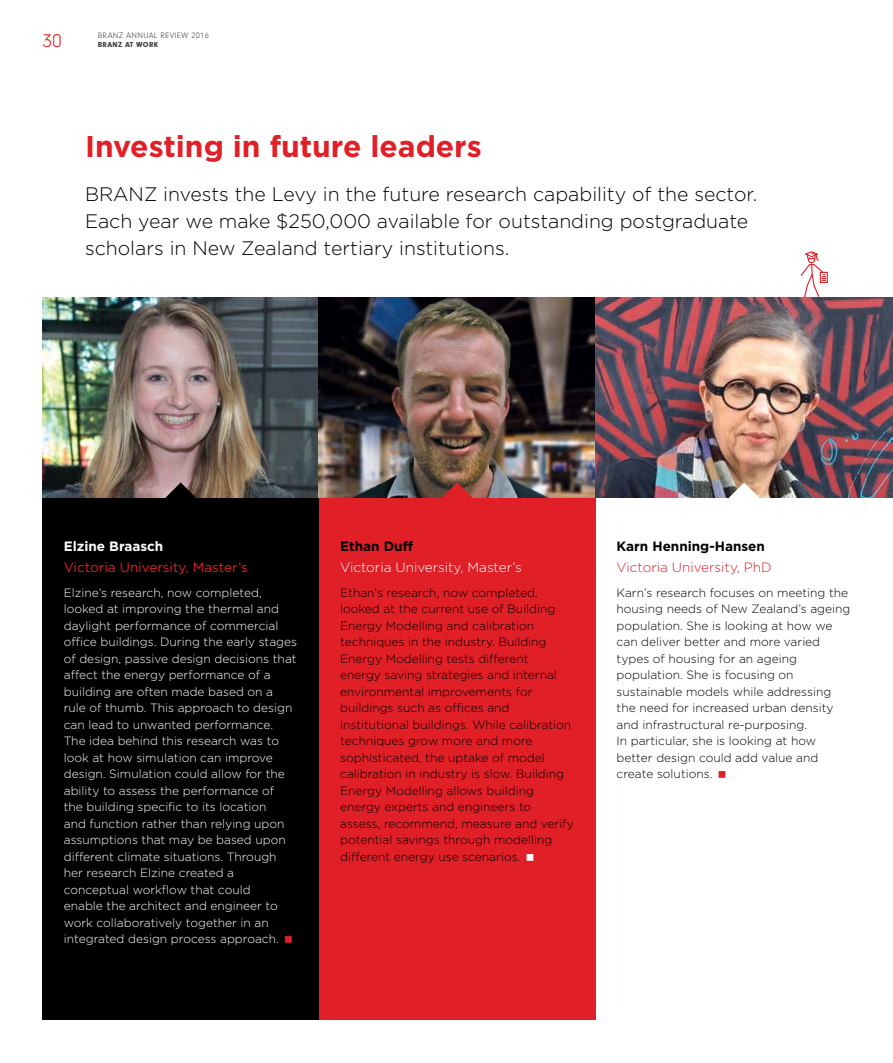
<style>
.page{position:relative;width:893px;height:1063px;background:#fff}
.page>*{position:absolute;margin:0;border:0;box-sizing:border-box;transform-origin:0 0}
.t1{font:700 30px "Gotham";color:#e11f27}
.t2{font:300 19.5px/27px "Gotham";color:#000}
.t3{font:300 19.5px "Neuzeit Gro";color:#e11f27}
.t4{font:13.5px "Gotham";color:#e11f27}
.t5{font:700 13.5px "Gotham";color:#000}
.t6{font:300 13.5px "Gotham";color:#fff}
.t7{font:300 13.5px "Gotham";color:#e11f27}
.t8{font:700 13.5px "Gotham";color:#fff}
.t9{font:300 12px/16.5px "Gotham";color:#000}
.t10{font:300 12px/16.5px "Gotham";color:#fff}
.t11{font:300 8.25px "Neuzeit Gro";letter-spacing:.04em;color:#414042}
.t12{font:900 7.5px "Neuzeit Gro";letter-spacing:.04em;color:#414042}
</style>
<div class="page">
<hr style="left:892px;top:308px;width:1px;height:712px;background:#000">
<div style="left:43px;top:497px;width:276px;height:523px;background:#000"></div>
<div style="left:319px;top:497px;width:276px;height:523px;background:#e11f27"></div>
<img style="left:43px;top:298px;width:850px;height:199px">
<img style="left:319px;top:298px;width:276px;height:199px">
<svg style="left:442px;top:482px;width:30px;height:16px"></svg>
<svg style="left:729px;top:482px;width:30px;height:16px"></svg>
<svg style="left:166px;top:482px;width:30px;height:16px"></svg>
<div style="left:820px;top:272px;width:8px;height:11px;border:1px solid #e11f27"></div>
<svg style="left:801px;top:251px;width:25px;height:47px"></svg>
<p class="t11" style="left:98px;top:31px;width:113px">BRANZ ANNUAL REVIEW 2016</p>
<h2 class="t3" style="left:43px;top:30px;width:21px">30</h2>
<p class="t12" style="left:98px;top:40px;width:62px">BRANZ AT WORK</p>
<h1 class="t1" style="left:85px;top:127px;width:398px">Investing in future leaders</h1>
<h2 class="t2" style="left:85px;top:180px;width:674px">BRANZ invests the Levy in the future research capability of the sector.<br>Each year we make $250,000 available for outstanding postgraduate scholars in New Zealand tertiary institutions.</h2>
<p class="t8" style="left:64px;top:537px;width:101px">Elzine Braasch</p>
<p class="t4" style="left:64px;top:558px;width:185px">Victoria University, Master’s</p>
<p class="t10" style="left:64px;top:584px;width:235px">Elzine’s research, now completed, looked at improving the thermal and daylight performance of commercial office buildings. During the early stages of design, passive design decisions that affect the energy performance of a building are often made based on a rule of thumb. This approach to design can lead to unwanted performance.<br>The idea behind this research was to look at how simulation can improve design. Simulation could allow for the ability to assess the performance of<br>the building specific to its location<br>and function rather than relying upon assumptions that may be based upon different climate situations. Through her research Elzine created a conceptual workflow that could<br>enable the architect and engineer to work collaboratively together in an integrated design process approach.</p>
<p class="t5" style="left:340px;top:537px;width:74px">Ethan Duff</p>
<p class="t6" style="left:340px;top:558px;width:183px">Victoria University, Master’s</p>
<p class="t9" style="left:340px;top:584px;width:235px">Ethan’s research, now completed, looked at the current use of Building Energy Modelling and calibration techniques in the industry. Building Energy Modelling tests different<br>energy saving strategies and internal environmental improvements for buildings such as offices and institutional buildings. While calibration techniques grow more and more sophisticated, the uptake of model calibration in industry is slow. Building Energy Modelling allows building energy experts and engineers to assess, recommend, measure and verify potential savings through modelling different energy use scenarios.</p>
<p class="t5" style="left:617px;top:537px;width:150px">Karn Henning-Hansen</p>
<p class="t7" style="left:617px;top:558px;width:157px">Victoria University, PhD</p>
<p class="t9" style="left:617px;top:584px;width:235px">Karn’s research focuses on meeting the housing needs of New Zealand’s ageing population. She is looking at how we can deliver better and more varied types of housing for an ageing population. She is focusing on sustainable models while addressing the need for increased urban density and infrastructural re-purposing.<br>In particular, she is looking at how better design could add value and create solutions.</p>
</div>
